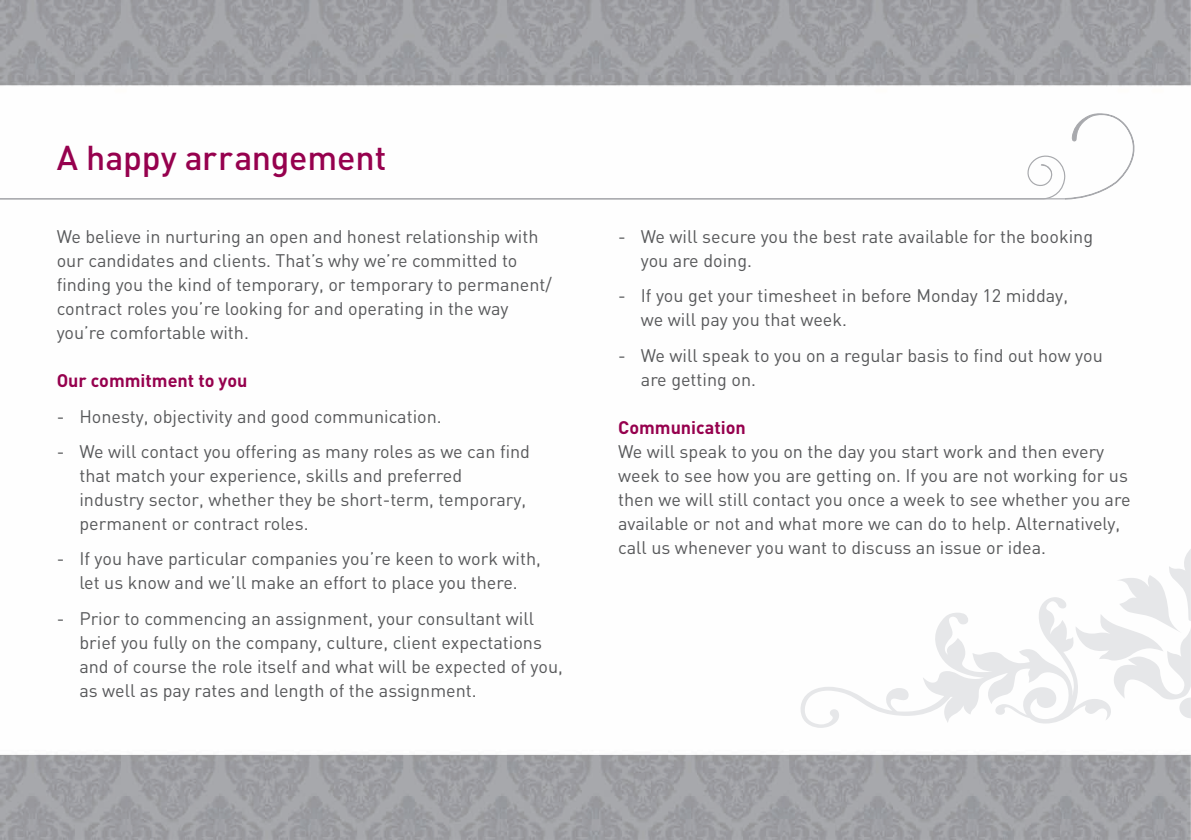
<style>
.page{position:relative;width:1191px;height:840px;background:#fff}
.page>*{position:absolute;margin:0;border:0;box-sizing:border-box;transform-origin:0 0}
.t1{font:500 34px "DIN";color:#96014e}
.t2{font:18px/24px "DIN";color:#57585a}
.t3{font:700 18px "DIN";color:#96014e}
</style>
<div class="page">
<img style="left:0;top:0;width:1190px;height:839px">
<svg style="left:1190px;top:549px;width:1px;height:168px"></svg>
<img style="left:798px;top:548px;width:392px;height:179px">
<svg style="left:0;top:154px;width:1064px;height:46px"></svg>
<svg style="left:1040px;top:164px;width:12px;height:13px"></svg>
<hr style="left:0;top:198px;width:1065px;height:1px;background:#a8a9ad">
<svg style="left:1064px;top:112px;width:74px;height:88px"></svg>
<h1 class="t1" style="left:57px;top:136px;width:331px">A happy arrangement</h1>
<p class="t2" style="left:57px;top:224px;width:496px">We believe in nurturing an open and honest relationship with our candidates and clients. That’s why we’re committed to finding you the kind of temporary, or temporary to permanent/ contract roles you’re looking for and operating in the way you’re comfortable with.</p>
<p class="t3" style="left:57px;top:368px;width:192px">Our commitment to you</p>
<p class="t2" style="left:57px;top:403px;width:386px">- Honesty, objectivity and good communication.</p>
<p class="t2" style="left:79px;top:439px;width:452px;text-indent:-23px">- We will contact you offering as many roles as we can find that match your experience, skills and preferred industry sector, whether they be short-term, temporary, permanent or contract roles.</p>
<p class="t2" style="left:57px;top:546px;width:486px;text-align:center">- If you have particular companies you’re keen to work with, let us know and we’ll make an effort to place you there.</p>
<p class="t2" style="left:79px;top:605px;width:485px;text-indent:-23px">- Prior to commencing an assignment, your consultant will brief you fully on the company, culture, client expectations and of course the role itself and what will be expected of you, as well as pay rates and length of the assignment.</p>
<p class="t2" style="left:641px;top:224px;width:454px;text-indent:-23px">- We will secure you the best rate available for the booking you are doing.</p>
<p class="t2" style="left:641px;top:283px;width:429px;text-indent:-23px">- If you get your timesheet in before Monday 12 midday, we will pay you that week.</p>
<p class="t2" style="left:641px;top:342px;width:463px;text-indent:-23px">- We will speak to you on a regular basis to find out how you are getting on.</p>
<p class="t3" style="left:618px;top:415px;width:129px">Communication</p>
<p class="t2" style="left:618px;top:438px;width:514px">We will speak to you on the day you start work and then every week to see how you are getting on. If you are not working for us then we will still contact you once a week to see whether you are available or not and what more we can do to help. Alternatively, call us whenever you want to discuss an issue or idea.</p>
</div>
